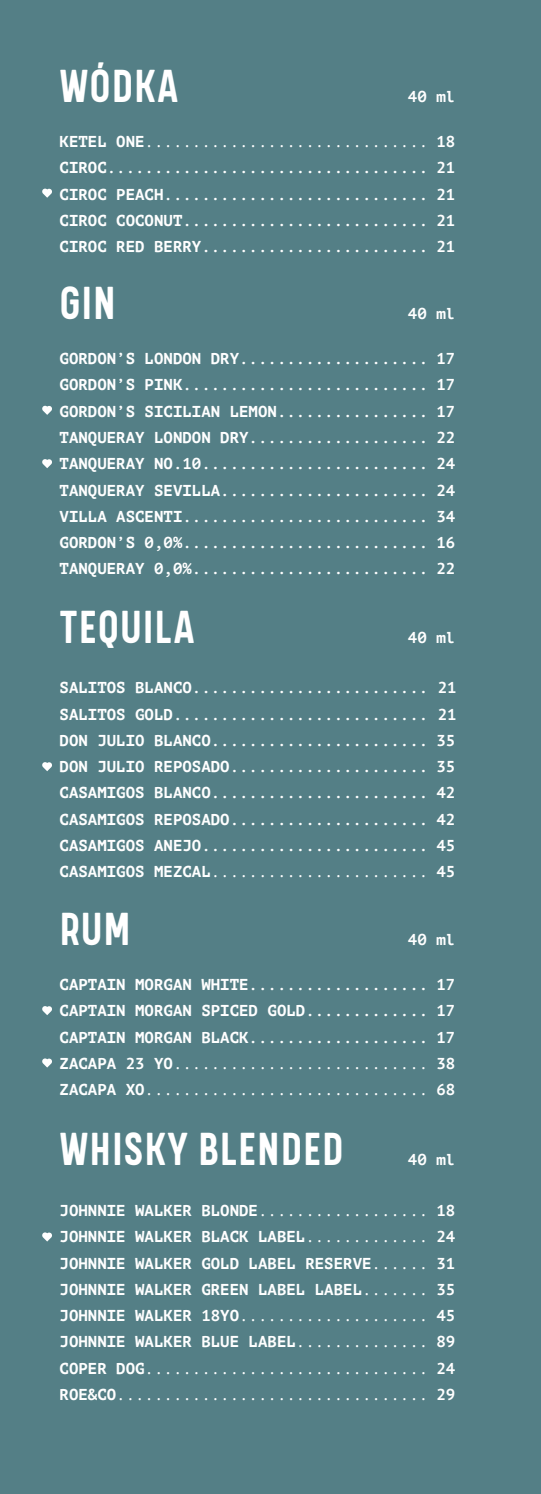
<style>
.page{position:relative;width:541px;height:1494px;background:#fff}
.page>*{position:absolute;margin:0;border:0;box-sizing:border-box;transform-origin:0 0}
.t1{font:700 45.5px "Kelpt A3";letter-spacing:.02em;color:#fff}
.t2{font:700 15.75px/26.2px "PT Mono";color:#fff}
.t3{font:15.75px "PT Mono";color:#fff}
.s1{font-weight:700}
.s2{font-weight:400}
</style>
<div class="page">
<div style="left:0;top:0;width:541px;height:1493px;background:#547f86"></div>
<svg style="left:42px;top:188px;width:10px;height:10px"></svg>
<svg style="left:42px;top:459px;width:10px;height:9px"></svg>
<svg style="left:42px;top:762px;width:10px;height:9px"></svg>
<svg style="left:42px;top:1006px;width:10px;height:9px"></svg>
<svg style="left:42px;top:1058px;width:10px;height:9px"></svg>
<svg style="left:42px;top:1232px;width:10px;height:9px"></svg>
<svg style="left:42px;top:405px;width:10px;height:10px"></svg>
<p class="t1" style="left:60px;top:57px;width:121px">WÓDKA</p>
<p class="t2" style="left:408px;top:83px;width:49px">40 ml</p>
<p class="t3" style="left:60px;top:133px;width:397px"><span class="s1">KETEL ONE</span>.............................. <span class="s1">18</span></p>
<p class="t2" style="left:60px;top:155px;width:397px">CIROC.................................. 21</p>
<p class="t2" style="left:60px;top:181px;width:397px">CIROC PEACH............................ 21</p>
<p class="t2" style="left:60px;top:207px;width:397px">CIROC COCONUT.......................... 21</p>
<p class="t2" style="left:60px;top:233px;width:397px">CIROC RED BERRY........................ 21</p>
<p class="t1" style="left:60px;top:274px;width:58px">GIN</p>
<p class="t2" style="left:408px;top:300px;width:49px">40 ml</p>
<p class="t2" style="left:60px;top:345px;width:397px">GORDON’S LONDON DRY.................... 17</p>
<p class="t2" style="left:60px;top:372px;width:397px">GORDON’S PINK.......................... 17</p>
<p class="t2" style="left:60px;top:398px;width:397px">GORDON’S SICILIAN LEMON................ 17</p>
<p class="t2" style="left:60px;top:424px;width:397px">TANQUERAY LONDON DRY................... 22</p>
<p class="t2" style="left:60px;top:450px;width:397px">TANQUERAY NO.10........................ 24</p>
<p class="t2" style="left:60px;top:477px;width:397px">TANQUERAY SEVILLA...................... 24</p>
<p class="t2" style="left:60px;top:503px;width:397px">VILLA ASCENTI.......................... 34</p>
<p class="t2" style="left:60px;top:529px;width:397px">GORDON’S 0,0%.......................... 16</p>
<p class="t2" style="left:60px;top:555px;width:397px">TANQUERAY 0,0%......................... 22</p>
<p class="t1" style="left:60px;top:598px;width:137px">TEQUILA</p>
<p class="t2" style="left:408px;top:624px;width:49px">40 ml</p>
<p class="t2" style="left:60px;top:674px;width:398px">SALITOS BLANCO......................... 21</p>
<p class="t2" style="left:60px;top:701px;width:398px">SALITOS GOLD........................... 21<br>DON JULIO BLANCO....................... 35</p>
<p class="t2" style="left:60px;top:753px;width:397px">DON JULIO REPOSADO..................... 35</p>
<p class="t2" style="left:60px;top:779px;width:397px">CASAMIGOS BLANCO....................... 42</p>
<p class="t2" style="left:60px;top:806px;width:397px">CASAMIGOS REPOSADO..................... 42</p>
<p class="t2" style="left:60px;top:832px;width:397px">CASAMIGOS ANEJO........................ 45</p>
<p class="t3" style="left:60px;top:862px;width:397px"><span class="s1">CASAMIGOS MEZCAL</span>....................... <span class="s1">45</span></p>
<p class="t1" style="left:60px;top:900px;width:73px">RUM</p>
<p class="t2" style="left:408px;top:925px;width:49px">40 ml</p>
<p class="t2" style="left:60px;top:971px;width:397px">CAPTAIN MORGAN WHITE................... 17</p>
<p class="t2" style="left:60px;top:997px;width:397px">CAPTAIN MORGAN SPICED GOLD............. 17</p>
<p class="t2" style="left:60px;top:1023px;width:397px">CAPTAIN MORGAN BLACK................... 17</p>
<p class="t3" style="left:60px;top:1054px;width:397px"><span class="s1">ZACAPA 23 YO</span>........................... <span class="s1">38</span></p>
<p class="t3" style="left:60px;top:1080px;width:397px"><span class="s1">ZACAPA XO</span>.............................. <span class="s1">68</span></p>
<p class="t1" style="left:60px;top:1121px;width:285px">WHISKY BLENDED</p>
<p class="t2" style="left:408px;top:1146px;width:49px">40 ml</p>
<p class="t2" style="left:60px;top:1197px;width:397px">JOHNNIE WALKER BLONDE<span class="s2">..................</span> 18</p>
<p class="t2" style="left:60px;top:1223px;width:397px">JOHNNIE WALKER BLACK LABEL<span class="s2">.............</span> 24</p>
<p class="t2" style="left:60px;top:1249px;width:397px">JOHNNIE WALKER GOLD LABEL RESERVE<span class="s2">......</span> 31</p>
<p class="t2" style="left:60px;top:1275px;width:397px">JOHNNIE WALKER GREEN LABEL LABEL<span class="s2">.......</span> 35</p>
<p class="t3" style="left:60px;top:1306px;width:397px"><span class="s1">JOHNNIE WALKER 18YO</span>.................... <span class="s1">45</span></p>
<p class="t2" style="left:60px;top:1328px;width:397px">JOHNNIE WALKER BLUE LABEL<span class="s2">..............</span> 89</p>
<p class="t3" style="left:60px;top:1358px;width:397px"><span class="s1">COPER DOG</span>.............................. <span class="s1">24</span></p>
<p class="t3" style="left:60px;top:1385px;width:397px"><span class="s1">ROE&amp;CO</span>................................. <span class="s1">29</span></p>
</div>
